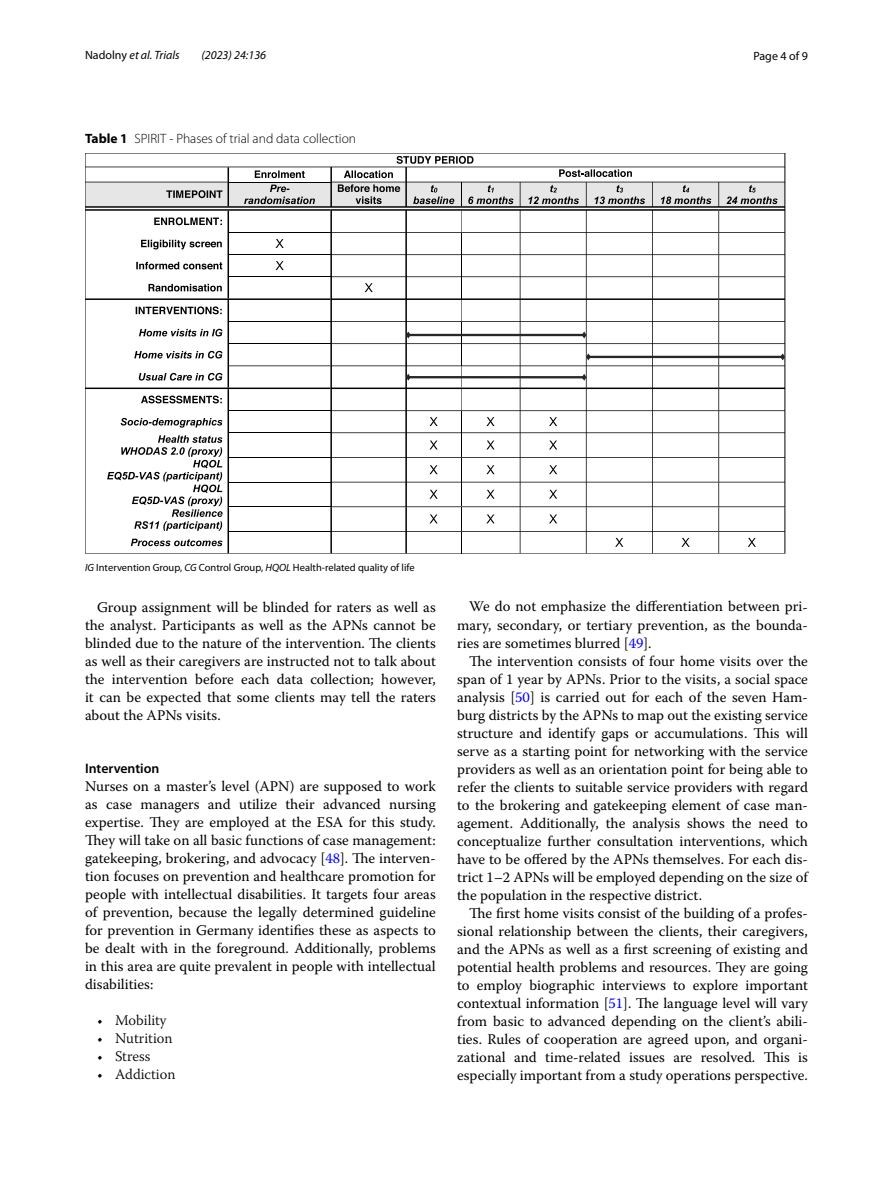
<style>
.page{position:relative;width:893px;height:1187px;background:#fff}
.page>*{position:absolute;margin:0;border:0;box-sizing:border-box;transform-origin:0 0}
.t1{font:14.7px/18px "Warnock Pro";color:#000;text-align:justify}
.t2{font:300 14.7px "Warnock Pro";color:#000}
.t3{font:600 13.8px "Myriad Pro";color:#000}
.t4{font:300 13.5px "Myriad Pro";color:#000}
.t5{font:italic 12px "Myriad Pro";color:#000}
.t6{font:12px "Myriad Pro";color:#000}
.t7{font:10.5px "Myriad Pro";color:#000}
.s1{font-style:normal}
.s2{font-weight:700}
.s3{font-style:italic}
.s4{color:#00f}
</style>
<div class="page">
<svg style="left:85px;top:153px;width:700px;height:3px"></svg>
<svg style="left:85px;top:156px;width:700px;height:397px"></svg>
<p class="t5" style="left:85px;top:48px;width:96px"><span class="s1">Nadolny</span> et al. Trials</p>
<p class="t5" style="left:201px;top:48px;width:66px">(2023) 24:136</p>
<p class="t6" style="left:753px;top:48px;width:56px">Page 4 of 9</p>
<p class="t4" style="left:85px;top:131px;width:273px"><span class="s2">Table 1</span> SPIRIT - Phases of trial and data collection</p>
<p class="t7" style="left:85px;top:560px;width:331px"><span class="s3">IG</span> Intervention Group, <span class="s3">CG</span> Control Group, <span class="s3">HQOL</span> Health-related quality of life</p>
<p class="t1" style="left:85px;top:597px;width:352px;text-indent:12px">Group assignment will be blinded for raters as well as the analyst. Participants as well as the APNs cannot be blinded due to the nature of the intervention. The clients as well as their caregivers are instructed not to talk about the intervention before each data collection; however, it can be expected that some clients may tell the raters about the APNs visits.</p>
<p class="t3" style="left:85px;top:759px;width:76px">Intervention</p>
<p class="t1" style="left:85px;top:776px;width:352px">Nurses on a master’s level (APN) are supposed to work as case managers and utilize their advanced nursing expertise. They are employed at the ESA for this study.<br>They will take on all basic functions of case management: gatekeeping, brokering, and advocacy [<span class="s4">48</span>]. The interven&shy;tion focuses on prevention and healthcare promotion for people with intellectual disabilities. It targets four areas of prevention, because the legally determined guideline for prevention in Germany identifies these as aspects to be dealt with in the foreground. Additionally, problems in this area are quite prevalent in people with intellectual disabilities:</p>
<p class="t2" style="left:97px;top:1011px;width:71px">• Mobility</p>
<p class="t2" style="left:97px;top:1029px;width:77px">• Nutrition</p>
<p class="t2" style="left:97px;top:1047px;width:55px">• Stress</p>
<p class="t2" style="left:97px;top:1065px;width:80px">• Addiction</p>
<p class="t1" style="left:457px;top:597px;width:352px;text-indent:12px">We do not emphasize the differentiation between pri&shy;mary, secondary, or tertiary prevention, as the bounda&shy;ries are sometimes blurred [<span class="s4">49</span>].</p>
<p class="t1" style="left:457px;top:651px;width:352px;text-indent:12px">The intervention consists of four home visits over the span of 1 year by APNs. Prior to the visits, a social space analysis [<span class="s4">50</span>] is carried out for each of the seven Ham&shy;burg districts by the APNs to map out the existing service structure and identify gaps or accumulations. This will serve as a starting point for networking with the service providers as well as an orientation point for being able to refer the clients to suitable service providers with regard to the brokering and gatekeeping element of case man&shy;agement. Additionally, the analysis shows the need to conceptualize further consultation interventions, which have to be offered by the APNs themselves. For each dis&shy;trict 1–2 APNs will be employed depending on the size of the population in the respective district.</p>
<p class="t1" style="left:457px;top:903px;width:352px;text-indent:12px">The first home visits consist of the building of a profes&shy;sional relationship between the clients, their caregivers, and the APNs as well as a first screening of existing and potential health problems and resources. They are going to employ biographic interviews to explore important contextual information [<span class="s4">51</span>]. The language level will vary from basic to advanced depending on the client’s abili&shy;ties. Rules of cooperation are agreed upon, and organi&shy;zational and time-related issues are resolved. This is especially important from a study operations perspective.</p>
</div>
